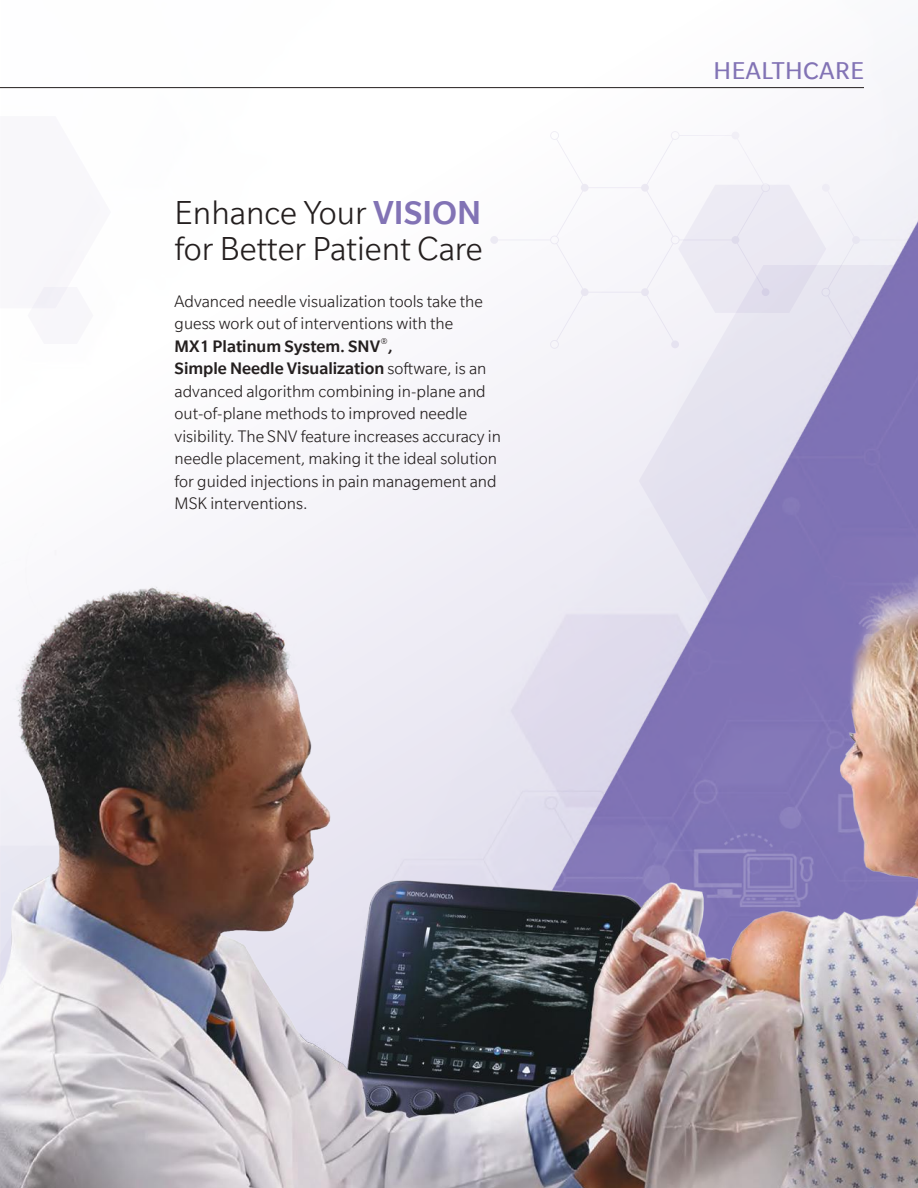
<style>
.page{position:relative;width:918px;height:1188px;background:#fff}
.page>*{position:absolute;margin:0;border:0;box-sizing:border-box;transform-origin:0 0}
.t1{font:300 35.85px/35.8px "Slate";color:#241f1f}
.t2{font:26.25px "Slate";letter-spacing:.02em;color:#8273b5}
.t3{font:300 18px/22.5px "Slate";color:#241f1f}
.s1{font-weight:500;color:#8273b5}
.s2{font-weight:500}
</style>
<div class="page">
<svg style="left:639px;top:349px;width:279px;height:175px;background:#b6b0d5"></svg>
<svg style="left:32px;top:287px;width:36px;height:22px"></svg>
<hr style="left:0;top:87px;width:864px;height:1px;background:#241f1f">
<img style="left:0;top:524px;width:918px;height:664px">
<svg style="left:490px;top:131px;width:188px;height:218px"></svg>
<svg style="left:678px;top:87px;width:240px;height:314px"></svg>
<img style="left:0;top:548px;width:52px;height:339px">
<h1 class="t1" style="left:175px;top:195px;width:310px">Enhance Your <span class="s1">VISION </span>for Better Patient Care</h1>
<p class="t3" style="left:175px;top:290px;width:328px">Advanced needle visualization tools take the guess work out of interventions with the<br><span class="s2">MX1 Platinum System. SNV</span><sup>®</sup><span class="s2">,<br>Simple Needle Visualization</span> software, is an advanced algorithm combining in-plane and out-of-plane methods to improved needle visibility. The SNV feature increases accuracy in needle placement, making it the ideal solution for guided injections in pain management and MSK interventions.</p>
<h2 class="t2" style="left:714px;top:57px;width:152px">HEALTHCARE</h2>
</div>
